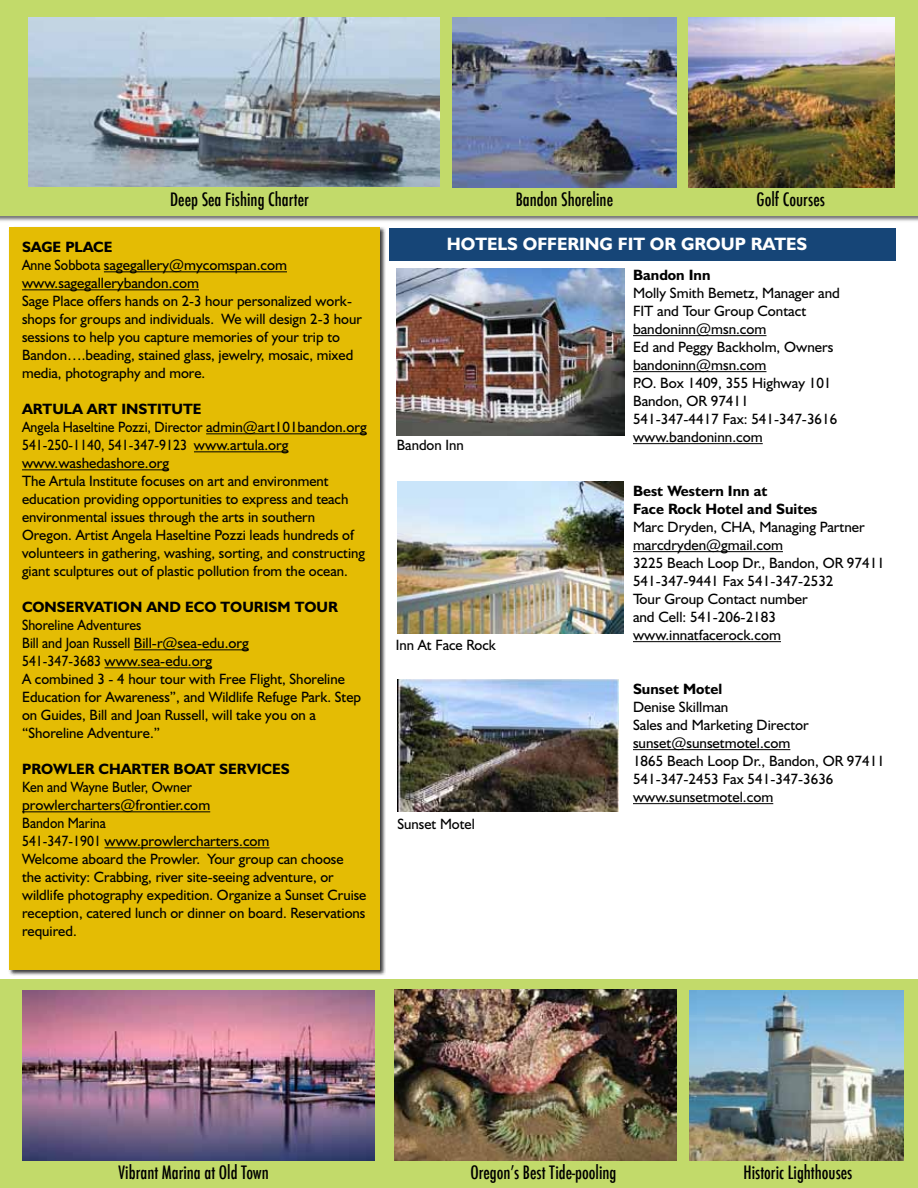
<style>
.page{position:relative;width:918px;height:1188px;background:#fff}
.page>*{position:absolute;margin:0;border:0;box-sizing:border-box;transform-origin:0 0}
.t1{font:500 condensed 18px "Futura";color:#000}
.t2{font:700 18px "Humanist 521 BT";color:#fff}
.t3{font:15px/18px "Humanist 521 BT";color:#000;scale:.92 1}
.t4{font:15px/18px "Humanist 521 BT";color:#000}
.t5{font:700 15px/18px "Humanist 521 BT";color:#000}
</style>
<div class="page">
<div style="left:389px;top:228px;width:507px;height:32px;background:#164577"></div>
<div style="left:0;top:0;width:918px;height:222px;background:#000;opacity:.55"></div>
<div style="left:0;top:0;width:918px;height:216px;background:#c2da6a"></div>
<div style="left:0;top:980px;width:918px;height:208px;background:#c2da6a"></div>
<div style="left:9px;top:226px;width:377px;height:750px;background:#000;opacity:.75"></div>
<div style="left:9px;top:227px;width:371px;height:742px;background:#e4bc04"></div>
<hr style="left:104px;top:271px;width:183px;height:1px;background:#000">
<hr style="left:22px;top:289px;width:177px;height:1px;background:#000">
<hr style="left:206px;top:433px;width:161px;height:1px;background:#000">
<hr style="left:194px;top:451px;width:95px;height:1px;background:#000">
<hr style="left:22px;top:469px;width:147px;height:1px;background:#000">
<hr style="left:134px;top:649px;width:115px;height:1px;background:#000">
<hr style="left:105px;top:667px;width:107px;height:1px;background:#000">
<hr style="left:22px;top:811px;width:188px;height:1px;background:#000">
<hr style="left:105px;top:847px;width:165px;height:1px;background:#000">
<img style="left:689px;top:17px;width:205px;height:170px">
<img style="left:452px;top:17px;width:224px;height:171px">
<img style="left:22px;top:990px;width:353px;height:170px">
<img style="left:394px;top:990px;width:282px;height:170px">
<hr style="left:633px;top:335px;width:133px;height:1px;background:#000">
<hr style="left:633px;top:371px;width:133px;height:1px;background:#000">
<hr style="left:633px;top:443px;width:130px;height:1px;background:#000">
<hr style="left:633px;top:551px;width:150px;height:1px;background:#000">
<hr style="left:633px;top:641px;width:148px;height:1px;background:#000">
<hr style="left:633px;top:749px;width:157px;height:1px;background:#000">
<hr style="left:633px;top:803px;width:140px;height:1px;background:#000">
<img style="left:397px;top:268px;width:227px;height:167px">
<img style="left:690px;top:991px;width:213px;height:170px">
<img style="left:398px;top:482px;width:226px;height:151px">
<img style="left:398px;top:680px;width:221px;height:131px">
<img style="left:28px;top:17px;width:411px;height:170px">
<p class="t1" style="left:170px;top:188px;width:140px">Deep Sea Fishing Charter</p>
<p class="t1" style="left:516px;top:188px;width:99px">Bandon Shoreline</p>
<p class="t1" style="left:757px;top:188px;width:70px">Golf Courses</p>
<p class="t5" style="left:22px;top:238px;width:92px">SAG E PLAC E</p>
<p class="t2" style="left:447px;top:232px;width:88px">HOTELS OFF</p>
<p class="t2" style="left:557px;top:232px;width:248px">ERI NG FIT OR GROUP RATES</p>
<p class="t3" style="left:22px;top:256px;width:371px">Anne Sobbota sagegallery@mycomspan.com www.sagegallerybandon.com<br>Sage Place offers hands on 2-3 hour personalized work&shy;shops for groups and individuals. We will design 2-3 hour sessions to help you capture memories of your trip to Bandon….beading, stained glass, jewelry, mosaic, mixed media, photography and more.</p>
<p class="t5" style="left:22px;top:400px;width:12px">ART</p>
<p class="t5" style="left:52px;top:400px;width:46px">ULA ART</p>
<p class="t5" style="left:121px;top:400px;width:27px">INSTIT</p>
<p class="t5" style="left:172px;top:400px;width:31px">UTE</p>
<p class="t3" style="left:22px;top:418px;width:376px">Angela Haseltine Pozzi, Director admin@art101bandon.org 541-250-1140, 541-347-9123 www.artula.org www.washedashore.org<br>The Artula Institute focuses on art and environment education providing opportunities to express and teach environmental issues through the arts in southern Oregon. Artist Angela Haseltine Pozzi leads hundreds of volunteers in gathering, washing, sorting, and constructing giant sculptures out of plastic pollution from the ocean.</p>
<p class="t5" style="left:22px;top:598px;width:175px">CONSERVATION AND ECO</p>
<p class="t5" style="left:221px;top:598px;width:44px">TOURISM</p>
<p class="t5" style="left:295px;top:598px;width:41px">TOUR</p>
<p class="t3" style="left:22px;top:616px;width:370px">Shoreline Adventures<br>Bill and Joan Russell Bill-r@sea-edu.org<br>541-347-3683 www.sea-edu.org<br>A combined 3 - 4 hour tour with Free Flight, Shoreline Education for Awareness”, and Wildlife Refuge Park. Step on Guides, Bill and Joan Russell, will take you on a “Shoreline Adventure.”</p>
<p class="t5" style="left:22px;top:760px;width:22px">PROWL</p>
<p class="t5" style="left:76px;top:760px;width:171px">ER CHARTER BOAT SERVIC</p>
<p class="t5" style="left:272px;top:760px;width:16px">ES</p>
<p class="t3" style="left:22px;top:778px;width:376px">Ken and Wayne Butler, Owner prowlercharters@frontier.com<br>Bandon Marina<br>541-347-1901 www.prowlercharters.com<br>Welcome aboard the Prowler. Your group can choose the activity: Crabbing, river site-seeing adventure, or wildlife photography expedition. Organize a Sunset Cruise reception, catered lunch or dinner on board. Reservations required.</p>
<p class="t5" style="left:633px;top:266px;width:79px">BANDON INN</p>
<p class="t4" style="left:633px;top:284px;width:209px">Molly Smith Bemetz, Manager and<br>FIT and Tour Group Contact bandoninn@msn.com<br>Ed and Peggy Backholm, Owners bandoninn@msn.com<br>P.O. Box 1409, 355 Highway 101<br>Bandon, OR 97411<br>541-347-4417 Fax: 541-347-3616 www.bandoninn.com</p>
<p class="t4" style="left:397px;top:436px;width:69px">Bandon Inn</p>
<p class="t5" style="left:633px;top:482px;width:186px">BEST WESTERN INN AT<br>FACE ROCK HOTEL AND SUITES</p>
<p class="t4" style="left:633px;top:518px;width:253px">Marc Dryden, CHA, Managing Partner marcdryden@gmail.com<br>3225 Beach Loop Dr., Bandon, OR 97411<br>541-347-9441 Fax 541-347-2532<br>Tour Group Contact number<br>and Cell: 541-206-2183 www.innatfacerock.com</p>
<p class="t4" style="left:396px;top:635px;width:102px">Inn At Face Rock</p>
<p class="t5" style="left:633px;top:680px;width:91px">SUNSET MOTEL</p>
<p class="t4" style="left:633px;top:698px;width:253px">Denise Skillman<br>Sales and Marketing Director sunset@sunsetmotel.com<br>1865 Beach Loop Dr., Bandon, OR 97411<br>541-347-2453 Fax 541-347-3636 www.sunsetmotel.com</p>
<p class="t4" style="left:398px;top:814px;width:79px">Sunset Motel</p>
<p class="t1" style="left:119px;top:1161px;width:152px">Vibrant Marina at Old Town</p>
<p class="t1" style="left:470px;top:1161px;width:148px">Oregon’s Best Tide-pooling</p>
<p class="t1" style="left:744px;top:1161px;width:110px">Historic Lighthouses</p>
</div>
